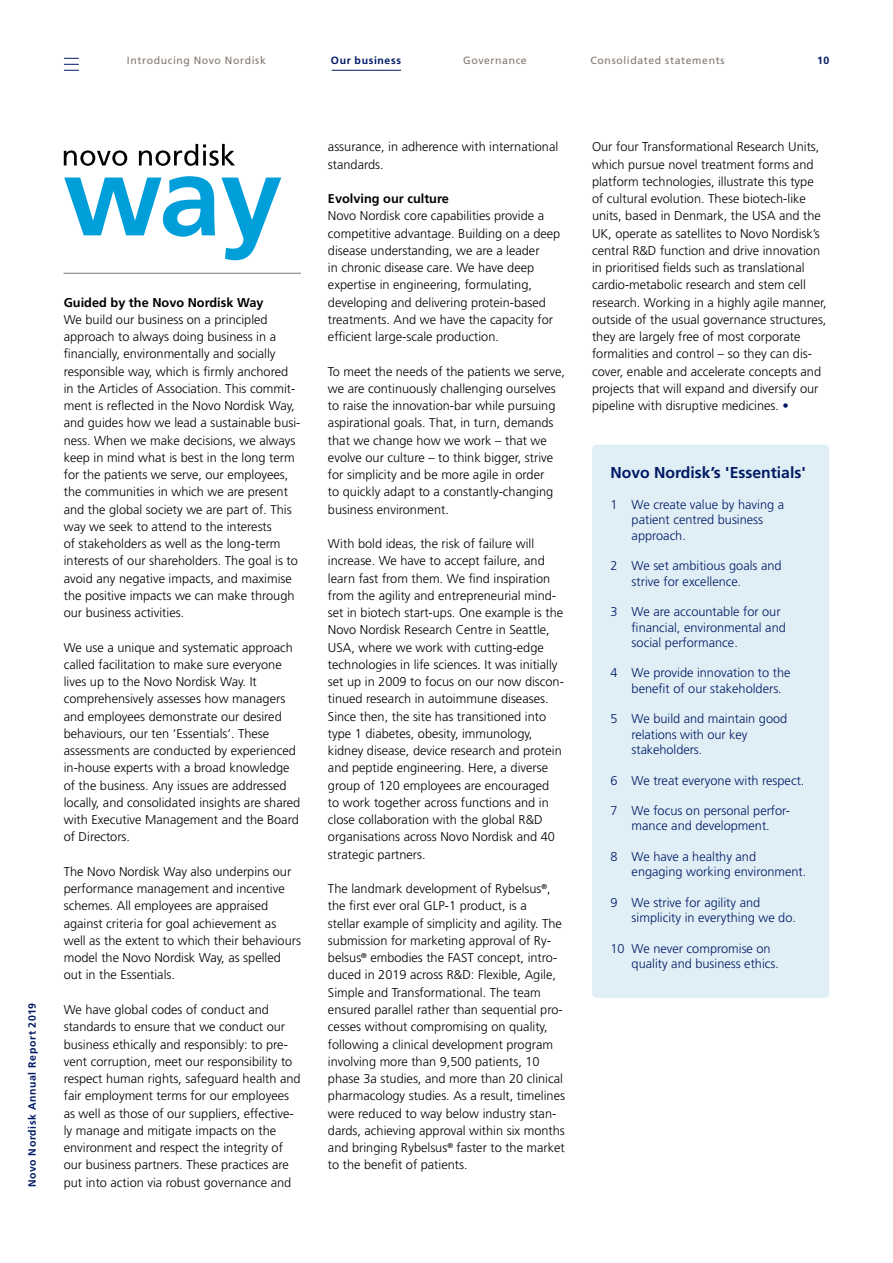
<style>
.page{position:relative;width:893px;height:1263px;background:#fff}
.page>*{position:absolute;margin:0;border:0;box-sizing:border-box;transform-origin:0 0}
.t1{font:700 15.75px "Frutiger LT Std";color:#001965}
.Workiva_AR19_bodytex{font:300 12.75px/17.2px "Frutiger LT Std";color:#000}
.t2{font:300 12.75px/15.3px "Frutiger LT Std";color:#001965}
.Workiva_CustomStyle3{font:700 12.75px "Frutiger LT Std";color:#000}
.Header_Bold_7_8_5{font:10.5px "Frutiger LT Std";letter-spacing:.055em;color:#82786f}
.Header_Roman_7_8_5{font:700 10.5px "Frutiger LT Std";letter-spacing:.06em;color:#001965}
.s1{color:#001965}
</style>
<div class="page">
<svg style="left:64px;top:144px;width:171px;height:22px"></svg>
<svg style="left:64px;top:176px;width:217px;height:84px"></svg>
<hr style="left:64px;top:273px;width:237px;height:1px;background:#82786f">
<div style="left:592px;top:445px;width:237px;height:553px;background:#e0eef5;border-radius:4px"></div>
<svg style="left:64px;top:58px;width:15px;height:13px"></svg>
<hr style="left:332px;top:70px;width:69px;height:1px;background:#001965">
<p class="Header_Bold_7_8_5" style="left:127px;top:54px;width:140px">Introducing Novo Nordisk</p>
<p class="Header_Roman_7_8_5" style="left:331px;top:54px;width:72px">Our business</p>
<p class="Header_Bold_7_8_5" style="left:463px;top:54px;width:65px">Governance</p>
<p class="Header_Bold_7_8_5" style="left:591px;top:54px;width:136px">Consolidated statements</p>
<p class="Header_Roman_7_8_5" style="left:817px;top:54px;width:14px">10</p>
<p class="Header_Roman_7_8_5" style="left:26px;top:1187px;width:186px;rotate:-90deg">Novo Nordisk Annual Report 2019</p>
<p class="Workiva_CustomStyle3" style="left:64px;top:295px;width:201px">Guided by the Novo Nordisk Way</p>
<p class="Workiva_AR19_bodytex" style="left:64px;top:311px;width:238px">We build our business on a principled approach to always doing business in a financially, environmentally and socially responsible way, which is firmly anchored in the Articles of Association. This commit&shy;ment is reflected in the Novo Nordisk Way, and guides how we lead a sustainable busi&shy;ness. When we make decisions, we always keep in mind what is best in the long term for the patients we serve, our employees, the communities in which we are present and the global society we are part of. This way we seek to attend to the interests<br>of stakeholders as well as the long-term interests of our shareholders. The goal is to avoid any negative impacts, and maximise the positive impacts we can make through our business activities.</p>
<p class="Workiva_AR19_bodytex" style="left:64px;top:639px;width:238px">We use a unique and systematic approach called facilitation to make sure everyone lives up to the Novo Nordisk Way. It comprehensively assesses how managers and employees demonstrate our desired behaviours, our ten ‘Essentials‘. These assessments are conducted by experienced in-house experts with a broad knowledge of the business. Any issues are addressed locally, and consolidated insights are shared with Executive Management and the Board of Directors.</p>
<p class="Workiva_AR19_bodytex" style="left:64px;top:863px;width:239px">The Novo Nordisk Way also underpins our performance management and incentive schemes. All employees are appraised against criteria for goal achievement as well as the extent to which their behaviours model the Novo Nordisk Way, as spelled out in the Essentials.</p>
<p class="Workiva_AR19_bodytex" style="left:64px;top:1001px;width:238px">We have global codes of conduct and standards to ensure that we conduct our business ethically and responsibly: to pre&shy;vent corruption, meet our responsibility to respect human rights, safeguard health and fair employment terms for our employees as well as those of our suppliers, effective&shy;ly manage and mitigate impacts on the environment and respect the integrity of our business partners. These practices are put into action via robust governance and</p>
<p class="Workiva_AR19_bodytex" style="left:328px;top:139px;width:232px">assurance, in adherence with international standards.</p>
<p class="Workiva_CustomStyle3" style="left:328px;top:191px;width:122px">Evolving our culture</p>
<p class="Workiva_AR19_bodytex" style="left:328px;top:208px;width:234px">Novo Nordisk core capabilities provide a competitive advantage. Building on a deep disease understanding, we are a leader<br>in chronic disease care. We have deep expertise in engineering, formulating, developing and delivering protein-based treatments. And we have the capacity for efficient large-scale production.</p>
<p class="Workiva_AR19_bodytex" style="left:328px;top:363px;width:239px">To meet the needs of the patients we serve, we are continuously challenging ourselves to raise the innovation-bar while pursuing aspirational goals. That, in turn, demands that we change how we work – that we evolve our culture – to think bigger, strive for simplicity and be more agile in order<br>to quickly adapt to a constantly-changing business environment.</p>
<p class="Workiva_AR19_bodytex" style="left:328px;top:535px;width:237px">With bold ideas, the risk of failure will increase. We have to accept failure, and learn fast from them. We find inspiration from the agility and entrepreneurial mind&shy;set in biotech start-ups. One example is the Novo Nordisk Research Centre in Seattle, USA, where we work with cutting-edge technologies in life sciences. It was initially set up in 2009 to focus on our now discon&shy;tinued research in autoimmune diseases.<br>Since then, the site has transitioned into type 1 diabetes, obesity, immunology, kidney disease, device research and protein and peptide engineering. Here, a diverse group of 120 employees are encouraged<br>to work together across functions and in close collaboration with the global R&amp;D organisations across Novo Nordisk and 40 strategic partners.</p>
<p class="Workiva_AR19_bodytex" style="left:328px;top:880px;width:239px">The landmark development of Rybelsus<sup>®</sup>, the first ever oral GLP-1 product, is a<br>stellar example of simplicity and agility. The submission for marketing approval of Ry&shy;belsus<sup>®</sup> embodies the FAST concept, intro&shy;duced in 2019 across R&amp;D: Flexible, Agile, Simple and Transformational. The team ensured parallel rather than sequential pro&shy;cesses without compromising on quality, following a clinical development program involving more than 9,500 patients, 10 phase 3a studies, and more than 20 clinical pharmacology studies. As a result, timelines were reduced to way below industry stan&shy;dards, achieving approval within six months and bringing Rybelsus<sup>®</sup> faster to the market to the benefit of patients.</p>
<p class="Workiva_AR19_bodytex" style="left:592px;top:139px;width:236px">Our four Transformational Research Units, which pursue novel treatment forms and platform technologies, illustrate this type of cultural evolution. These biotech-like units, based in Denmark, the USA and the UK, operate as satellites to Novo Nordisk’s central R&amp;D function and drive innovation in prioritised fields such as translational cardio-metabolic research and stem cell research. Working in a highly agile manner, outside of the usual governance structures, they are largely free of most corporate formalities and control – so they can dis&shy;cover, enable and accelerate concepts and projects that will expand and diversify our pipeline with disruptive medicines. <span class="s1">•</span></p>
<p class="t1" style="left:610px;top:464px;width:197px">Novo Nordisk’s 'Essentials'</p>
<p class="t2" style="left:632px;top:497px;width:154px;text-indent:-21px">1 We create value by having a patient centred business approach.</p>
<p class="t2" style="left:632px;top:558px;width:151px;text-indent:-21px">2 We set ambitious goals and strive for excellence.</p>
<p class="t2" style="left:632px;top:604px;width:156px;text-indent:-21px">3 We are accountable for our financial, environmental and social performance.</p>
<p class="t2" style="left:632px;top:665px;width:160px;text-indent:-21px">4 We provide innovation to the benefit of our stakeholders.</p>
<p class="t2" style="left:632px;top:711px;width:157px;text-indent:-21px">5 We build and maintain good relations with our key stakeholders.</p>
<p class="t2" style="left:610px;top:773px;width:196px">6 We treat everyone with respect.</p>
<p class="t2" style="left:610px;top:803px;width:181px;text-align:center">7 We focus on personal perfor&shy;mance and development.</p>
<p class="t2" style="left:632px;top:849px;width:176px;text-indent:-21px">8 We have a healthy and engaging working environment.</p>
<p class="t2" style="left:632px;top:895px;width:166px;text-indent:-21px">9 We strive for agility and simplicity in everything we do.</p>
<p class="t2" style="left:632px;top:941px;width:149px;text-indent:-21px">10 We never compromise on quality and business ethics.</p>
</div>
